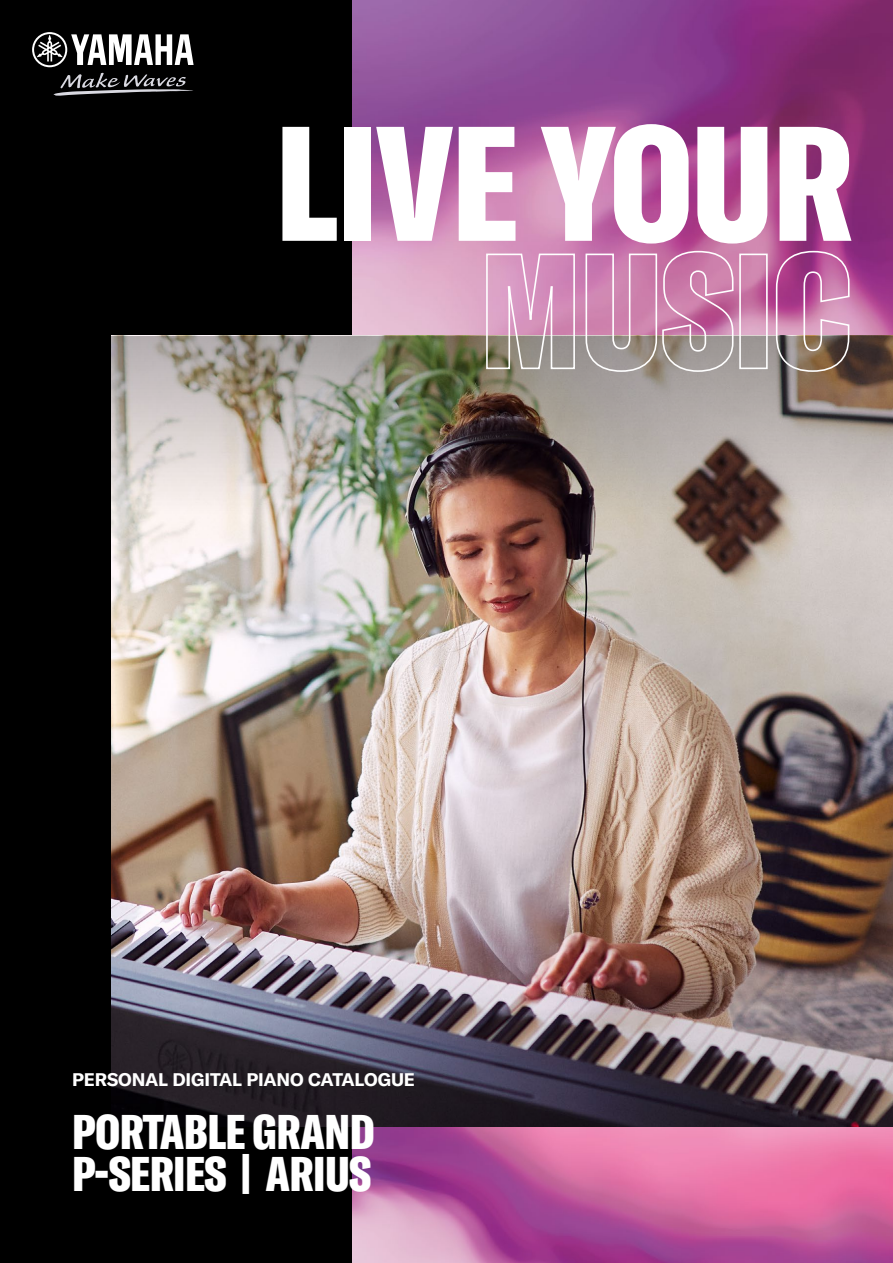
<style>
.page{position:relative;width:893px;height:1263px;background:#000}
.page>*{position:absolute;margin:0;border:0;box-sizing:border-box;transform-origin:0 0}
.t1{font:900 extra-condensed 160.5px/127.5px "GT America Y";letter-spacing:-.01em;color:#fff;text-align:right}
.t2{font:900 extra-condensed 48px/42px "GT America Y";letter-spacing:-.01em;color:#fff}
.t3{font:700 18px "GT America Y";letter-spacing:-.015em;color:#fff}
.s1{font-size:45.6px}
</style>
<div class="page">
<svg style="left:32px;top:32px;width:162px;height:35px"></svg>
<svg style="left:53px;top:73px;width:140px;height:23px"></svg>
<img style="left:353px;top:0;width:540px;height:1263px">
<img style="left:111px;top:515px;width:782px;height:611px">
<img style="left:111px;top:336px;width:782px;height:179px">
<h1 class="t1" style="left:275px;top:119px;width:579px">LIVE YOUR<br>MUSIC</h1>
<p class="t3" style="left:72px;top:1068px;width:344px">PERSONAL DIGITAL PIANO CATALOGUE</p>
<h2 class="t2" style="left:72px;top:1110px;width:304px">PORTABLE GRAND<br>P-SERIES <span class="s1">|</span> ARIUS</h2>
</div>
